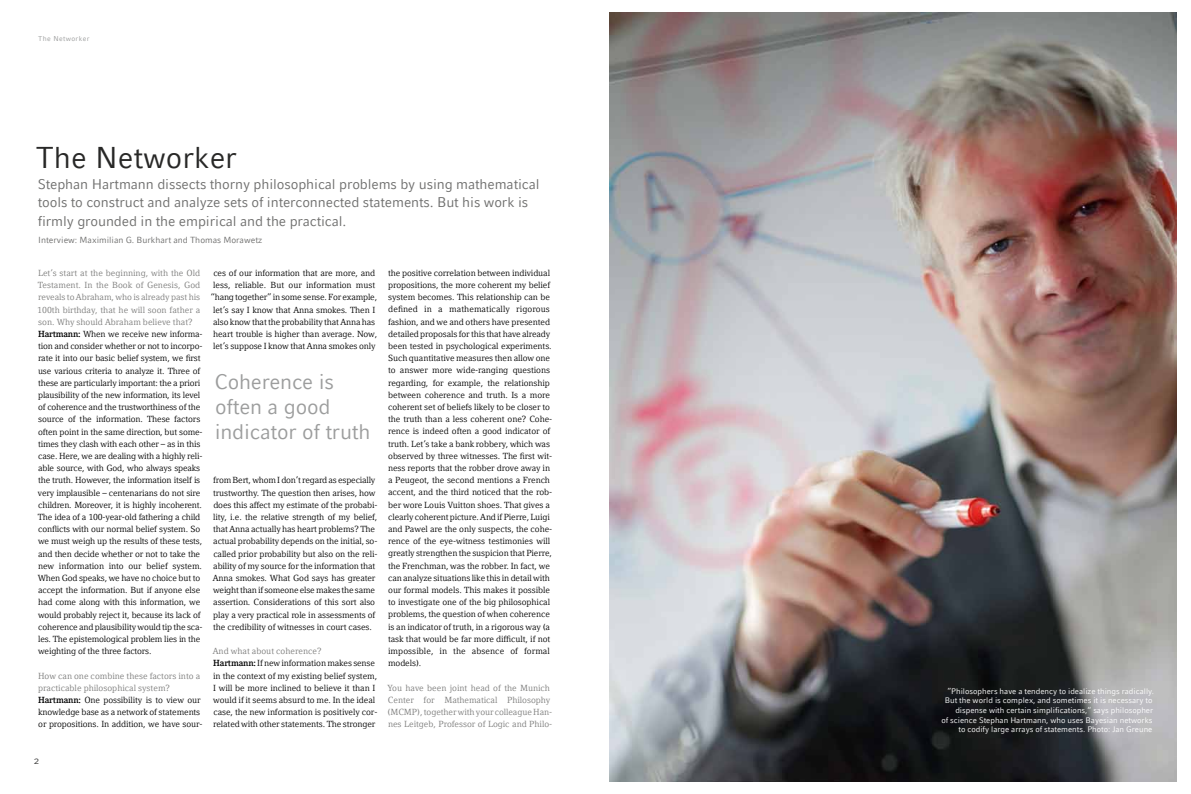
<style>
.page{position:relative;width:1191px;height:794px;background:#fff}
.page>*{position:absolute;margin:0;border:0;box-sizing:border-box;transform-origin:0 0}
.t1{font:30px "LMU Compatil Fact";color:#282827}
.t2{font:21px/25px "LMU Compatil Fact";letter-spacing:-.01em;color:#9c9d9d}
.t3{font:14px/18.5px "LMU Compatil Fact";letter-spacing:-.01em;color:#6f6f6e}
.t4{font:10px "LMU Compatil Fact SC";color:#3b3b3a}
.t5{font:8.8px/12.2px "LMU Compatil Letter";letter-spacing:-.015em;color:#000}
.t6{font:8.8px/12.2px "LMU Compatil Letter";letter-spacing:-.005em;color:#7b7b7a}
.t7{font:8.8px "LMU Compatil Fact";color:#6f6f6e}
.t8{font:8px/9.6px "LMU Compatil Fact";color:#fff;text-align:right}
.t9{font:7px "LMU Compatil Fact";letter-spacing:.05em;color:#9c9d9d}
.s1{color:#7b7b7a}
.s2{font-weight:700}
</style>
<div class="page">
<img style="left:609px;top:12px;width:567px;height:769px">
<p class="t9" style="left:38px;top:35px;width:53px">The Networker</p>
<h1 class="t1" style="left:36px;top:141px;width:203px">The Networker</h1>
<h3 class="t3" style="left:38px;top:175px;width:503px">Stephan Hartmann dissects thorny philosophical problems by using mathematical tools to construct and analyze sets of interconnected statements. But his work is firmly grounded in the empirical and the practical.</h3>
<p class="t7" style="left:38px;top:234px;width:226px">Interview: Maximilian G. Burkhart and Thomas Morawetz</p>
<p class="t5" style="left:37px;top:267px;width:167px"><span class="s1">Let’s start at the beginning, with the Old Testament. In the Book of Genesis, God reveals to Abraham, who is already past his 100th birthday, that he will soon father a son. Why should Abraham believe that?<br></span><span class="s2">Hartmann:</span> When we receive new informa&shy;tion and consider whether or not to incorpo&shy;rate it into our basic belief system, we first use various criteria to analyze it. Three of these are particularly important: the a priori plausibility of the new information, its level of coherence and the trustworthiness of the source of the information. These factors often point in the same direction, but some&shy;times they clash with each other – as in this case. Here, we are dealing with a highly reli&shy;able source, with God, who always speaks the truth. However, the information itself is very implausible – centenarians do not sire children. Moreover, it is highly incoherent.<br>The idea of a 100-year-old fathering a child conflicts with our normal belief system. So we must weigh up the results of these tests, and then decide whether or not to take the new information into our belief system.<br>When God speaks, we have no choice but to accept the information. But if anyone else had come along with this information, we would probably reject it, because its lack of coherence and plausibility would tip the sca&shy;les. The epistemological problem lies in the weighting of the three factors.</p>
<p class="t5" style="left:38px;top:669px;width:166px"><span class="s1">How can one combine these factors into a practicable philosophical system?<br></span><span class="s2">Hartmann:</span> One possibility is to view our knowledge base as a network of statements or propositions. In addition, we have sour-</p>
<p class="t5" style="left:211px;top:267px;width:168px;text-align:center">ces of our information that are more, and less, reliable. But our information must “hang together” in some sense. For example, let’s say I know that Anna smokes. Then I also know that the probability that Anna has heart trouble is higher than average. Now, let’s suppose I know that Anna smokes only</p>
<h2 class="t2" style="left:214px;top:369px;width:157px">Coherence is often a good indicator of truth</h2>
<p class="t5" style="left:213px;top:474px;width:166px">from Bert, whom I don’t regard as especially trustworthy. The question then arises, how does this affect my estimate of the probabi&shy;lity, i.e. the relative strength of my belief, that Anna actually has heart problems? The actual probability depends on the initial, so&shy;called prior probability but also on the reli&shy;ability of my source for the information that Anna smokes. What God says has greater weight than if someone else makes the same assertion. Considerations of this sort also play a very practical role in assessments of the credibility of witnesses in court cases.</p>
<p class="t5" style="left:213px;top:645px;width:166px"><span class="s1">And what about coherence?<br></span><span class="s2">Hartmann:</span> If new information makes sense in the context of my existing belief system, I will be more inclined to believe it than I would if it seems absurd to me. In the ideal case, the new information is positively cor&shy;related with other statements. The stronger</p>
<p class="t5" style="left:388px;top:267px;width:166px">the positive correlation between individual propositions, the more coherent my belief system becomes. This relationship can be defined in a mathematically rigorous fashion, and we and others have presented detailed proposals for this that have already been tested in psychological experiments.<br>Such quantitative measures then allow one to answer more wide-ranging questions regarding, for example, the relationship between coherence and truth. Is a more coherent set of beliefs likely to be closer to the truth than a less coherent one? Cohe&shy;rence is indeed often a good indicator of truth. Let’s take a bank robbery, which was observed by three witnesses. The first wit&shy;ness reports that the robber drove away in a Peugeot, the second mentions a French accent, and the third noticed that the rob&shy;ber wore Louis Vuitton shoes. That gives a clearly coherent picture. And if Pierre, Luigi and Pawel are the only suspects, the cohe&shy;rence of the eye-witness testimonies will greatly strengthen the suspicion that Pierre, the Frenchman, was the robber. In fact, we can analyze situations like this in detail with our formal models. This makes it possible to investigate one of the big philosophical problems, the question of when coherence is an indicator of truth, in a rigorous way (a task that would be far more difficult, if not impossible, in the absence of formal models).</p>
<p class="t6" style="left:387px;top:681px;width:166px">You have been joint head of the Munich Center for Mathematical Philosophy (MCMP), together with your colleague Han&shy;nes Leitgeb, Professor of Logic and Philo-</p>
<p class="t4" style="left:34px;top:755px;width:7px">2</p>
<p class="t8" style="left:941px;top:686px;width:214px">”Philosophers have a tendency to idealize things radically.<br>But the world is complex, and sometimes it is necessary to dispense with certain simplifications,“ says philosopher<br>of science Stephan Hartmann, who uses Bayesian networks to codify large arrays of statements. Photo: Jan Greune</p>
</div>
